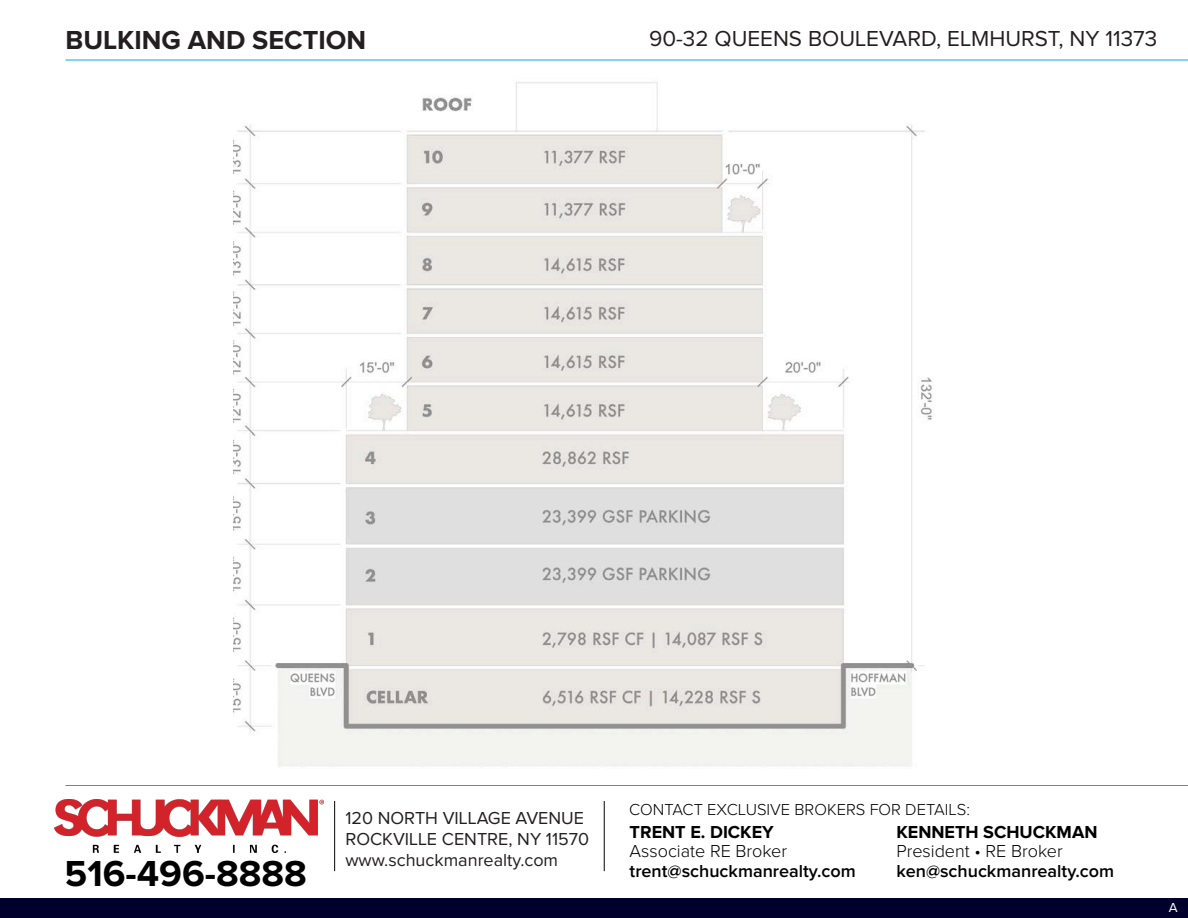
<style>
.page{position:relative;width:1188px;height:918px;background:#fff}
.page>*{position:absolute;margin:0;border:0;box-sizing:border-box;transform-origin:0 0}
.t1{font:700 37.5px "Proxima Nova";color:#000}
.t2{font:700 27px "Proxima Nova";color:#231f20}
.t3{font:22.5px "Proxima Nova";color:#231f20}
.t4{font:18px "Proxima Nova";color:#231f20}
.t5{font:300 18px/19.5px "Proxima Nova";color:#000}
.t6{font:600 18px "Proxima Nova";color:#000}
.t7{font:300 16.5px "Proxima Nova";color:#000}
.t8{font:13.5px "Proxima Nova";color:#fff}
.s1{font-weight:700}
</style>
<div class="page">
<img style="left:54px;top:800px;width:270px;height:52px">
<hr style="left:334px;top:801px;width:1px;height:70px;background:#231f20">
<hr style="left:604px;top:801px;width:1px;height:70px;background:#231f20">
<hr style="left:65px;top:60px;width:1123px;height:1px;background:#00aeef">
<hr style="left:65px;top:785px;width:1123px;height:1px;background:#00aeef">
<img style="left:233px;top:82px;width:699px;height:685px">
<div style="left:0;top:899px;width:1188px;height:19px;background:#01002c"></div>
<p class="t2" style="left:65px;top:25px;width:302px">BULKING AND SECTION</p>
<p class="t3" style="left:649px;top:28px;width:510px">90-32 QUEENS BOULEVARD, ELMHURST, NY 11373</p>
<p class="t7" style="left:629px;top:797px;width:342px">CONTACT EXCLUSIVE BROKERS FOR DETAILS:</p>
<p class="t5" style="left:630px;top:821px;width:159px"><span class="s1">TRENT E. DICKEY<br></span>Associate RE Broker</p>
<p class="t6" style="left:630px;top:863px;width:228px">trent@schuckmanrealty.com</p>
<p class="t4" style="left:345px;top:810px;width:240px">120 NORTH VILLAGE AVENUE</p>
<p class="t4" style="left:345px;top:831px;width:245px">ROCKVILLE CENTRE, NY 11570</p>
<p class="t4" style="left:345px;top:852px;width:214px">www.schuckmanrealty.com</p>
<p class="t5" style="left:896px;top:821px;width:203px"><span class="s1">KENNETH SCHUCKMAN<br></span>President • RE Broker</p>
<p class="t1" style="left:65px;top:852px;width:244px">516-496-8888</p>
<p class="t6" style="left:896px;top:863px;width:219px">ken@schuckmanrealty.com</p>
<p class="t8" style="left:1169px;top:901px;width:10px">A</p>
</div>
